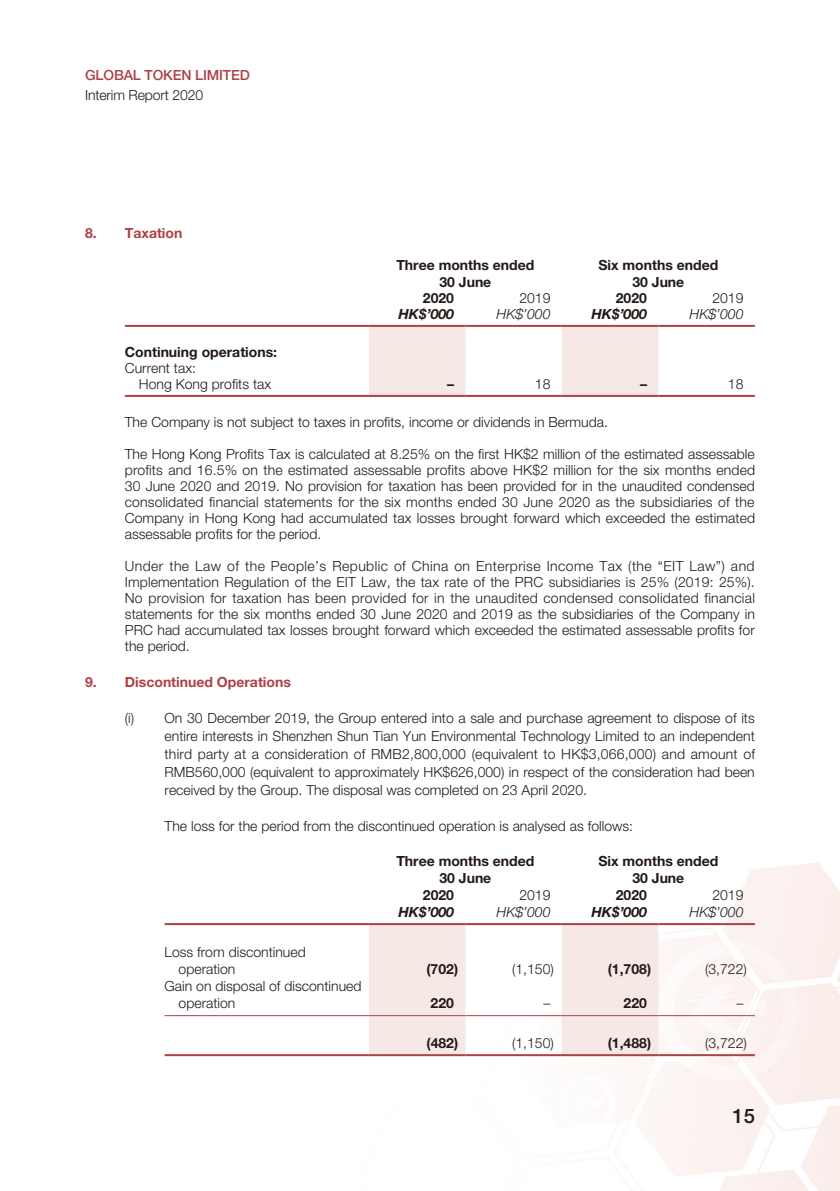
<style>
.page{position:relative;width:840px;height:1191px;background:#fff}
.page>*{position:absolute;margin:0;border:0;box-sizing:border-box;transform-origin:0 0}
.t1{font:500 20px "Helvetica Neue LT Std";color:#231916}
.t2{font:300 14px/16px "Helvetica Neue LT Std";color:#231916}
.t3{font:700 14px/16px "Helvetica Neue LT Std";color:#231916;text-align:center}
.t4{font:700 14px "Helvetica Neue LT Std";color:#ae4145}
.t5{font:italic 700 14px "Helvetica Neue LT Std";color:#231916}
.t6{font:italic 300 14px "Helvetica Neue LT Std";color:#231916}
.t7{font:500 14px "Helvetica Neue LT Std";letter-spacing:-.01em;color:#ae4145}
</style>
<div class="page">
<img style="left:124px;top:324px;width:715px;height:867px">
<svg style="left:369px;top:327px;width:289px;height:68px"></svg>
<hr style="left:125px;top:325px;width:244px;height:2px;background:#ae4145">
<hr style="left:369px;top:325px;width:96px;height:2px;background:#ae4145">
<hr style="left:465px;top:325px;width:96px;height:2px;background:#ae4145">
<hr style="left:561px;top:325px;width:97px;height:2px;background:#ae4145">
<hr style="left:658px;top:325px;width:96px;height:2px;background:#ae4145">
<hr style="left:125px;top:395px;width:244px;height:2px;background:#ae4145">
<hr style="left:369px;top:395px;width:96px;height:2px;background:#ae4145">
<hr style="left:465px;top:395px;width:96px;height:2px;background:#ae4145">
<hr style="left:561px;top:395px;width:97px;height:2px;background:#ae4145">
<hr style="left:658px;top:395px;width:96px;height:2px;background:#ae4145">
<svg style="left:369px;top:925px;width:289px;height:129px"></svg>
<hr style="left:164px;top:923px;width:205px;height:2px;background:#ae4145">
<hr style="left:369px;top:923px;width:96px;height:2px;background:#ae4145">
<hr style="left:465px;top:923px;width:96px;height:2px;background:#ae4145">
<hr style="left:561px;top:923px;width:97px;height:2px;background:#ae4145">
<hr style="left:658px;top:923px;width:96px;height:2px;background:#ae4145">
<hr style="left:164px;top:1015px;width:205px;height:1px;background:#ae4145">
<hr style="left:369px;top:1015px;width:96px;height:1px;background:#ae4145">
<hr style="left:465px;top:1015px;width:96px;height:1px;background:#ae4145">
<hr style="left:561px;top:1015px;width:97px;height:1px;background:#ae4145">
<hr style="left:658px;top:1015px;width:96px;height:1px;background:#ae4145">
<hr style="left:164px;top:1054px;width:205px;height:2px;background:#ae4145">
<hr style="left:369px;top:1054px;width:96px;height:2px;background:#ae4145">
<hr style="left:465px;top:1054px;width:96px;height:2px;background:#ae4145">
<hr style="left:561px;top:1054px;width:97px;height:2px;background:#ae4145">
<hr style="left:658px;top:1054px;width:96px;height:2px;background:#ae4145">
<p class="t7" style="left:85px;top:66px;width:166px">GLOBAL TOKEN LIMITED</p>
<p class="t2" style="left:85px;top:86px;width:120px">Interim Report 2020</p>
<p class="t4" style="left:85px;top:225px;width:99px">8. Taxation</p>
<p class="t3" style="left:396px;top:257px;width:139px">Three months ended<br>30 June</p>
<p class="t3" style="left:598px;top:257px;width:121px">Six months ended<br>30 June</p>
<p class="t3" style="left:422px;top:289px;width:33px">2020</p>
<p class="t2" style="left:519px;top:289px;width:33px">2019</p>
<p class="t3" style="left:615px;top:289px;width:33px">2020</p>
<p class="t2" style="left:712px;top:289px;width:33px">2019</p>
<p class="t5" style="left:398px;top:305px;width:57px">HK$’000</p>
<p class="t6" style="left:496px;top:305px;width:55px">HK$’000</p>
<p class="t5" style="left:591px;top:305px;width:57px">HK$’000</p>
<p class="t6" style="left:689px;top:305px;width:55px">HK$’000</p>
<p class="t3" style="left:125px;top:343px;width:154px">Continuing operations:</p>
<p class="t2" style="left:139px;top:359px;width:134px;text-indent:-14px">Current tax:<br>Hong Kong profits tax</p>
<p class="t3" style="left:447px;top:375px;width:8px">–</p>
<p class="t2" style="left:534px;top:375px;width:17px">18</p>
<p class="t3" style="left:639px;top:375px;width:8px">–</p>
<p class="t2" style="left:727px;top:375px;width:17px">18</p>
<p class="t2" style="left:125px;top:413px;width:484px">The Company is not subject to taxes in profits, income or dividends in Bermuda.</p>
<p class="t2" style="left:125px;top:445px;width:631px;text-align:justify">The Hong Kong Profits Tax is calculated at 8.25% on the first HK$2 million of the estimated assessable profits and 16.5% on the estimated assessable profits above HK$2 million for the six months ended 30 June 2020 and 2019. No provision for taxation has been provided for in the unaudited condensed consolidated financial statements for the six months ended 30 June 2020 as the subsidiaries of the Company in Hong Kong had accumulated tax losses brought forward which exceeded the estimated assessable profits for the period.</p>
<p class="t2" style="left:125px;top:557px;width:631px;text-align:justify">Under the Law of the People’s Republic of China on Enterprise Income Tax (the “EIT Law”) and Implementation Regulation of the EIT Law, the tax rate of the PRC subsidiaries is 25% (2019: 25%).<br>No provision for taxation has been provided for in the unaudited condensed consolidated financial statements for the six months ended 30 June 2020 and 2019 as the subsidiaries of the Company in PRC had accumulated tax losses brought forward which exceeded the estimated assessable profits for the period.</p>
<p class="t4" style="left:85px;top:673px;width:207px">9. Discontinued Operations</p>
<p class="t2" style="left:164px;top:708px;width:591px;line-height:18px;text-align:justify;text-indent:-40px">(i) On 30 December 2019, the Group entered into a sale and purchase agreement to dispose of its entire interests in Shenzhen Shun Tian Yun Environmental Technology Limited to an independent third party at a consideration of RMB2,800,000 (equivalent to HK$3,066,000) and amount of RMB560,000 (equivalent to approximately HK$626,000) in respect of the consideration had been received by the Group. The disposal was completed on 23 April 2020.</p>
<p class="t2" style="left:164px;top:817px;width:470px">The loss for the period from the discontinued operation is analysed as follows:</p>
<p class="t3" style="left:396px;top:852px;width:139px;line-height:17px">Three months ended<br>30 June</p>
<p class="t3" style="left:598px;top:852px;width:121px;line-height:17px">Six months ended<br>30 June</p>
<p class="t3" style="left:422px;top:886px;width:33px">2020</p>
<p class="t2" style="left:519px;top:886px;width:33px">2019</p>
<p class="t3" style="left:615px;top:886px;width:33px">2020</p>
<p class="t2" style="left:712px;top:886px;width:33px">2019</p>
<p class="t5" style="left:398px;top:903px;width:57px">HK$’000</p>
<p class="t6" style="left:496px;top:903px;width:55px">HK$’000</p>
<p class="t5" style="left:591px;top:903px;width:57px">HK$’000</p>
<p class="t6" style="left:689px;top:903px;width:55px">HK$’000</p>
<p class="t2" style="left:178px;top:943px;width:129px;line-height:17px;text-indent:-14px">Loss from discontinued operation</p>
<p class="t3" style="left:426px;top:960px;width:33px">(702)</p>
<p class="t2" style="left:512px;top:960px;width:43px">(1,150)</p>
<p class="t3" style="left:607px;top:960px;width:45px">(1,708)</p>
<p class="t2" style="left:704px;top:960px;width:43px">(3,722)</p>
<p class="t2" style="left:178px;top:977px;width:184px;line-height:17px;text-indent:-14px">Gain on disposal of discontinued operation</p>
<p class="t3" style="left:430px;top:994px;width:25px">220</p>
<p class="t2" style="left:543px;top:994px;width:8px">–</p>
<p class="t3" style="left:623px;top:994px;width:25px">220</p>
<p class="t2" style="left:736px;top:994px;width:8px">–</p>
<p class="t3" style="left:426px;top:1034px;width:33px">(482)</p>
<p class="t2" style="left:512px;top:1034px;width:43px">(1,150)</p>
<p class="t3" style="left:607px;top:1034px;width:45px">(1,488)</p>
<p class="t2" style="left:704px;top:1034px;width:43px">(3,722)</p>
<h1 class="t1" style="left:732px;top:1104px;width:24px">15</h1>
</div>
